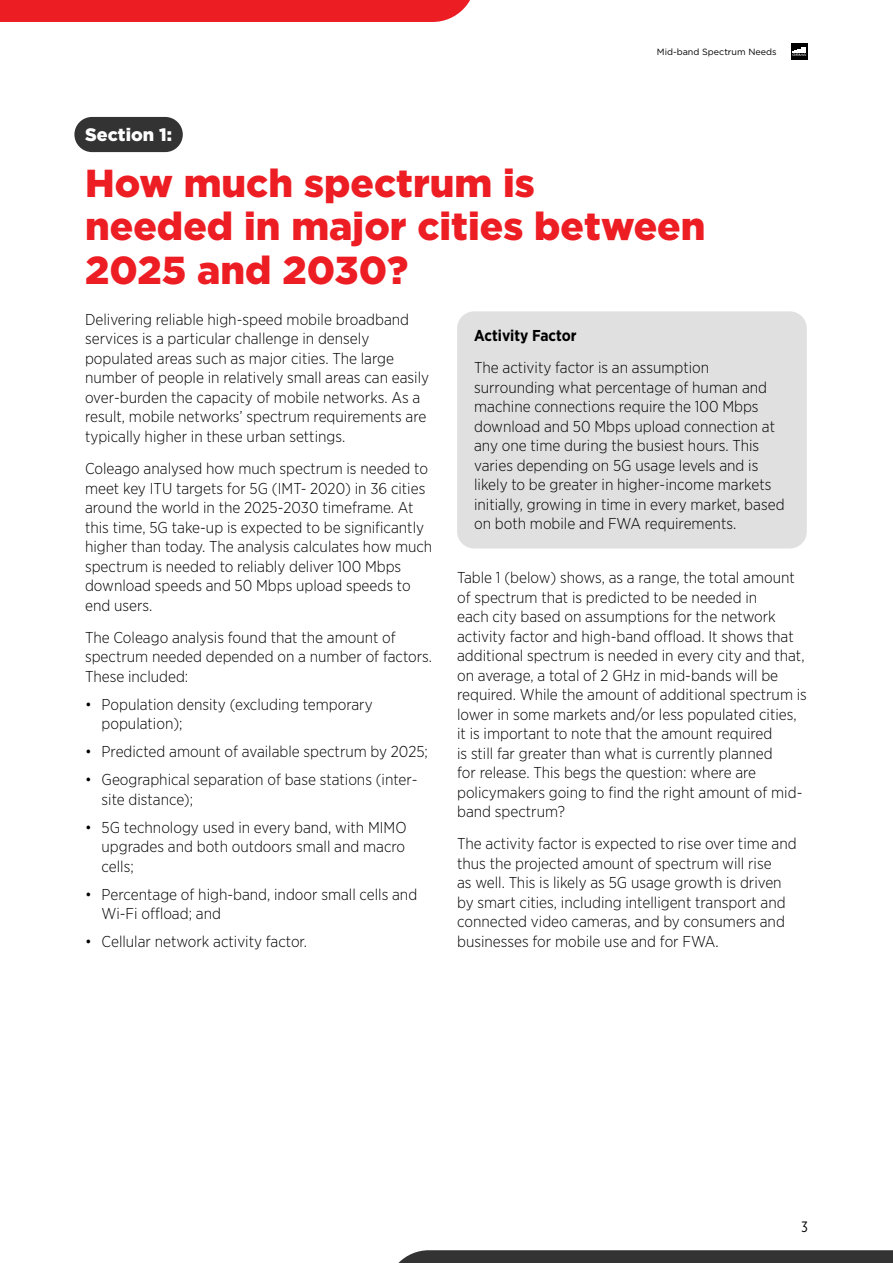
<style>
.page{position:relative;width:893px;height:1263px;background:#fff}
.page>*{position:absolute;margin:0;border:0;box-sizing:border-box;transform-origin:0 0}
.t1{font:900 39px/43.5px "Gotham";color:#ed1d24}
.t2{font:900 18px "Gotham Pro";color:#fff}
.t3{font:300 15.75px/19.5px "Gotham Narrow";color:#000}
.t4{font:700 15.75px "Gotham Narrow";color:#000}
.t5{font:15px "Gotham X Narrow";color:#000}
.t6{font:9px "Gotham";color:#000}
</style>
<div class="page">
<div style="left:74px;top:117px;width:109px;height:35px;background:#333;border-radius:18px"></div>
<div style="left:457px;top:311px;width:350px;height:237px;background:#e0e0e0;border-radius:17px"></div>
<div style="left:791px;top:43px;width:17px;height:17px;background:#000"></div>
<svg style="left:792px;top:47px;width:15px;height:9px"></svg>
<div style="left:0;top:0;width:470px;height:22px;background:#ed1d24"></div>
<svg style="left:398px;top:1250px;width:495px;height:13px;background:#3a3a3a"></svg>
<p class="t6" style="left:657px;top:46px;width:121px">Mid-band Spectrum Needs</p>
<p class="t2" style="left:85px;top:124px;width:89px">Section 1:</p>
<h1 class="t1" style="left:85px;top:161px;width:622px">How much spectrum is<br>needed in major cities between<br>2025 and 2030?</h1>
<p class="t3" style="left:85px;top:309px;width:346px">Delivering reliable high-speed mobile broadband services is a particular challenge in densely populated areas such as major cities. The large number of people in relatively small areas can easily over-burden the capacity of mobile networks. As a result, mobile networks’ spectrum requirements are typically higher in these urban settings.</p>
<p class="t3" style="left:85px;top:458px;width:349px">Coleago analysed how much spectrum is needed to meet key ITU targets for 5G (IMT- 2020) in 36 cities around the world in the 2025-2030 timeframe. At this time, 5G take-up is expected to be significantly higher than today. The analysis calculates how much spectrum is needed to reliably deliver 100 Mbps download speeds and 50 Mbps upload speeds to end users.</p>
<p class="t3" style="left:85px;top:627px;width:349px">The Coleago analysis found that the amount of spectrum needed depended on a number of factors.<br>These included:</p>
<p class="t3" style="left:102px;top:694px;width:273px;text-indent:-17px">• Population density (excluding temporary population);</p>
<p class="t3" style="left:85px;top:742px;width:344px">• Predicted amount of available spectrum by 2025;</p>
<p class="t3" style="left:102px;top:770px;width:318px;text-indent:-17px">• Geographical separation of base stations (inter&shy;site distance);</p>
<p class="t3" style="left:102px;top:817px;width:307px;text-align:justify;text-indent:-17px">• 5G technology used in every band, with MIMO upgrades and both outdoors small and macro cells;</p>
<p class="t3" style="left:102px;top:884px;width:317px;text-indent:-17px">• Percentage of high-band, indoor small cells and<br>Wi-Fi offload; and</p>
<p class="t3" style="left:85px;top:932px;width:224px">• Cellular network activity factor.</p>
<p class="t4" style="left:474px;top:325px;width:104px">Activity Factor</p>
<p class="t3" style="left:474px;top:358px;width:312px">The activity factor is an assumption surrounding what percentage of human and machine connections require the 100 Mbps download and 50 Mbps upload connection at any one time during the busiest hours. This varies depending on 5G usage levels and is likely to be greater in higher-income markets initially, growing in time in every market, based on both mobile and FWA requirements.</p>
<p class="t3" style="left:457px;top:567px;width:351px">Table 1 (below) shows, as a range, the total amount of spectrum that is predicted to be needed in<br>each city based on assumptions for the network activity factor and high-band offload. It shows that additional spectrum is needed in every city and that, on average, a total of 2 GHz in mid-bands will be required. While the amount of additional spectrum is lower in some markets and/or less populated cities, it is important to note that the amount required<br>is still far greater than what is currently planned<br>for release. This begs the question: where are policymakers going to find the right amount of mid&shy;band spectrum?</p>
<p class="t3" style="left:457px;top:834px;width:341px">The activity factor is expected to rise over time and thus the projected amount of spectrum will rise<br>as well. This is likely as 5G usage growth is driven by smart cities, including intelligent transport and connected video cameras, and by consumers and businesses for mobile use and for FWA.</p>
<p class="t5" style="left:802px;top:1218px;width:8px">3</p>
</div>
